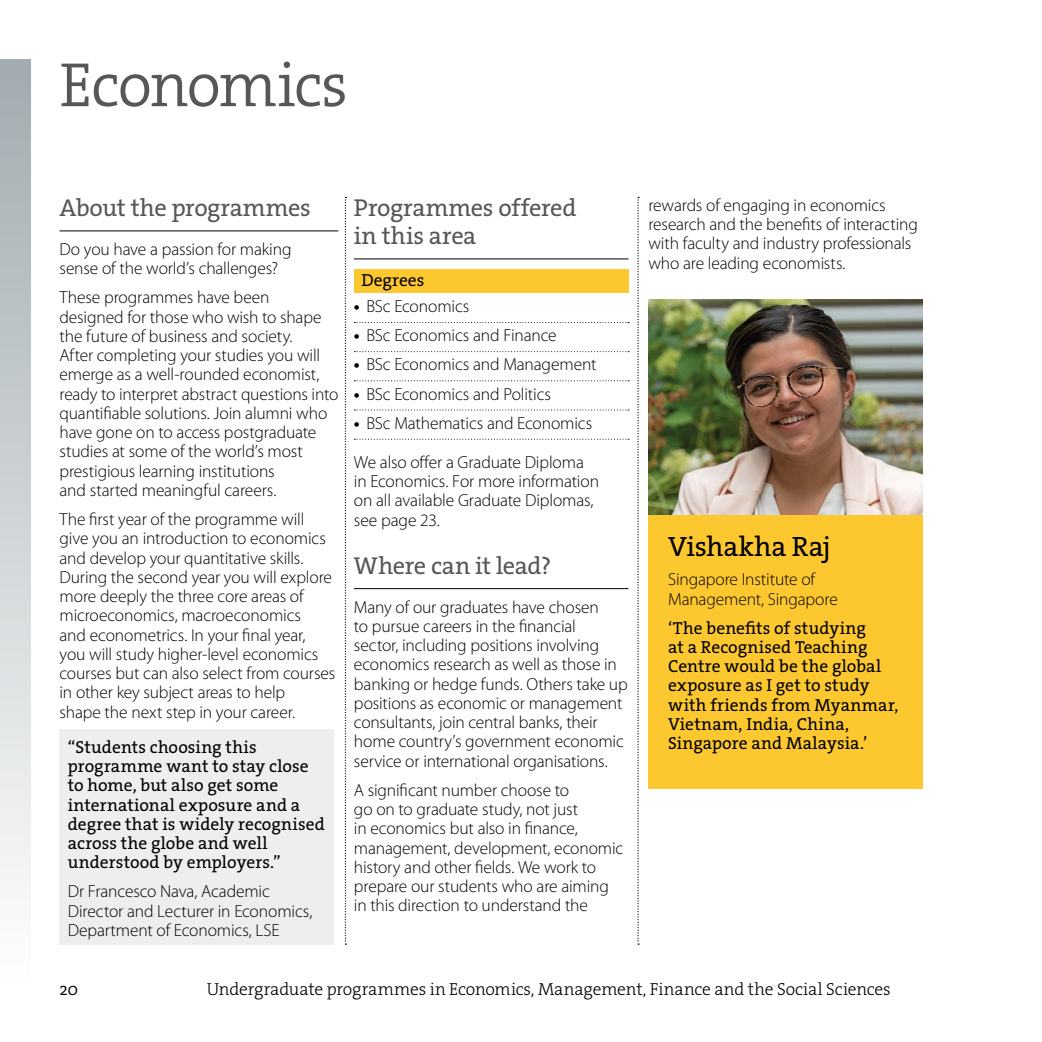
<style>
.page{position:relative;width:1042px;height:1042px;background:#fff}
.page>*{position:absolute;margin:0;border:0;box-sizing:border-box;transform-origin:0 0}
.P__header{font:63px "The Serif HP4 Se Lig";letter-spacing:-.03em;color:#575756}
.Q__in_box_profile_na{font:28px "The Serif HP5 Plain";letter-spacing:-.005em;color:#000}
.P__subhead{font:24.5px/28px "The Serif HP5 Plain";letter-spacing:-.015em;color:#575756}
.P__body_copy{font:300 17.5px/19.2px "Myriad Pro";letter-spacing:-.01em;color:#000}
.Q__in_box-body{font:17.5px/19.2px "The Serif HP5 Plain";letter-spacing:.005em;color:#000}
.P__bullet_points{font:300 17.5px "Myriad Pro";letter-spacing:-.01em;color:#000}
.t1{font:17.5px "The Serif HP3 Lig";letter-spacing:-.005em;color:#000}
.P__bullet_points_LAS{font:300 17.5px "Myriad Pro";letter-spacing:-.01em;color:#000}
.Shaded__body_copy_ye{font:17.5px "The Serif HP5 Plain";color:#000}
.t2{font:17.5px "The Serif HP4 Se Lig";color:#000}
.s1{font-weight:700}
</style>
<div class="page">
<img style="left:648px;top:300px;width:274px;height:215px">
<div style="left:0;top:60px;width:31px;height:922px;background:linear-gradient(to bottom,#a2acb0,#fefefe)"></div>
<div style="left:60px;top:729px;width:274px;height:216px;background:#edeef0"></div>
<div style="left:648px;top:515px;width:275px;height:274px;background:#fdc82f"></div>
<svg style="left:345px;top:197px;width:1px;height:748px"></svg>
<svg style="left:637px;top:197px;width:2px;height:748px"></svg>
<hr style="left:60px;top:231px;width:278px;height:1px;background:#000">
<hr style="left:354px;top:259px;width:274px;height:1px;background:#000">
<div style="left:354px;top:269px;width:274px;height:23px;background:#fdc82f"></div>
<svg style="left:354px;top:322px;width:275px;height:1px"></svg>
<svg style="left:354px;top:351px;width:275px;height:1px"></svg>
<svg style="left:354px;top:380px;width:275px;height:1px"></svg>
<svg style="left:354px;top:409px;width:275px;height:1px"></svg>
<svg style="left:354px;top:439px;width:275px;height:1px"></svg>
<hr style="left:354px;top:588px;width:274px;height:1px;background:#000">
<h1 class="P__header" style="left:60px;top:44px;width:290px">Economics</h1>
<h2 class="P__subhead" style="left:60px;top:194px;width:253px">About the programmes</h2>
<p class="P__body_copy" style="left:60px;top:239px;width:233px">Do you have a passion for making sense of the world’s challenges?</p>
<p class="P__body_copy" style="left:60px;top:288px;width:280px">These programmes have been<br>designed for those who wish to shape the future of business and society.<br>After completing your studies you will emerge as a well-rounded economist, ready to interpret abstract questions into quantifiable solutions. Join alumni who have gone on to access postgraduate studies at some of the world’s most prestigious learning institutions<br>and started meaningful careers.</p>
<p class="P__body_copy" style="left:60px;top:509px;width:277px">The first year of the programme will give you an introduction to economics and develop your quantitative skills.<br>During the second year you will explore more deeply the three core areas of microeconomics, macroeconomics<br>and econometrics. In your final year, you will study higher-level economics courses but can also select from courses in other key subject areas to help<br>shape the next step in your career.</p>
<p class="Q__in_box-body" style="left:68px;top:737px;width:258px">“Students choosing this programme want to stay close to home, but also get some international exposure and a degree that is widely recognised across the globe and well understood by employers.”</p>
<p class="P__body_copy" style="left:68px;top:882px;width:246px">Dr Francesco Nava, Academic<br>Director and Lecturer in Economics,<br>Department of Economics, LSE</p>
<h2 class="P__subhead" style="left:354px;top:194px;width:224px">Programmes offered in this area</h2>
<p class="Shaded__body_copy_ye" style="left:361px;top:269px;width:64px">Degrees</p>
<p class="P__bullet_points" style="left:354px;top:296px;width:117px"><span class="s1">•</span> BSc Economics</p>
<p class="P__bullet_points" style="left:354px;top:325px;width:204px"><span class="s1">•</span> BSc Economics and Finance</p>
<p class="P__bullet_points" style="left:354px;top:354px;width:244px"><span class="s1">•</span> BSc Economics and Management</p>
<p class="P__bullet_points" style="left:354px;top:383px;width:199px"><span class="s1">•</span> BSc Economics and Politics</p>
<p class="P__bullet_points_LAS" style="left:354px;top:412px;width:240px"><span class="s1">•</span> BSc Mathematics and Economics</p>
<p class="P__body_copy" style="left:354px;top:452px;width:247px">We also offer a Graduate Diploma in Economics. For more information on all available Graduate Diplomas, see page 23.</p>
<h2 class="P__subhead" style="left:354px;top:551px;width:199px">Where can it lead?</h2>
<p class="P__body_copy" style="left:354px;top:597px;width:275px">Many of our graduates have chosen<br>to pursue careers in the financial<br>sector, including positions involving economics research as well as those in banking or hedge funds. Others take up positions as economic or management consultants, join central banks, their home country’s government economic service or international organisations.</p>
<p class="P__body_copy" style="left:354px;top:780px;width:271px">A significant number choose to<br>go on to graduate study, not just<br>in economics but also in finance, management, development, economic history and other fields. We work to prepare our students who are aiming in this direction to understand the</p>
<p class="P__body_copy" style="left:648px;top:195px;width:271px">rewards of engaging in economics research and the benefits of interacting with faculty and industry professionals who are leading economists.</p>
<h2 class="Q__in_box_profile_na" style="left:668px;top:528px;width:164px">Vishakha Raj</h2>
<p class="P__body_copy" style="left:668px;top:570px;width:171px">Singapore Institute of<br>Management, Singapore</p>
<p class="Q__in_box-body" style="left:668px;top:618px;width:232px">‘The benefits of studying<br>at a Recognised Teaching<br>Centre would be the global exposure as I get to study with friends from Myanmar,<br>Vietnam, India, China,<br>Singapore and Malaysia.’</p>
<p class="t2" style="left:60px;top:978px;width:20px">20</p>
<p class="t1" style="left:207px;top:978px;width:685px">Undergraduate programmes in Economics, Management, Finance and the Social Sciences</p>
</div>
